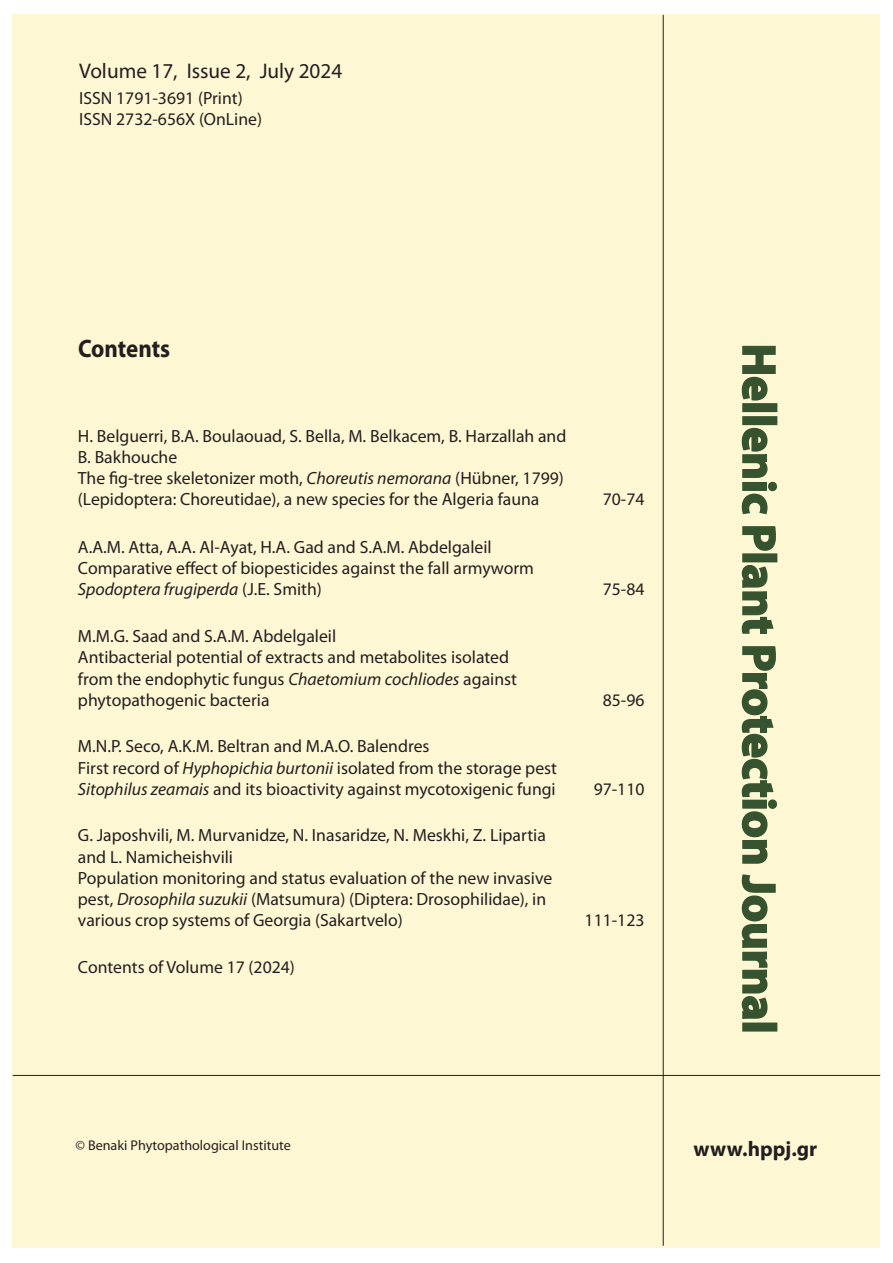
<style>
.page{position:relative;width:893px;height:1263px;background:#fff}
.page>*{position:absolute;margin:0;border:0;box-sizing:border-box;transform-origin:0 0}
.t1{font:700 46.95px "Myriad Pro";color:#36522e}
.t2{font:700 25.35px "Myriad Pro";letter-spacing:-.005em;color:#231f20;scale:.91 1}
.t3{font:21.15px "Myriad Pro";color:#231f20}
.t4{font:700 21.15px "Myriad Pro";color:#231f20}
.t5{font:17.7px/21.1px "Myriad Pro";color:#231f20}
.t6{font:14.1px "Myriad Pro";color:#231f20}
.s1{font-style:italic}
</style>
<div class="page">
<div style="left:13px;top:15px;width:867px;height:1233px;background:#fef7d4"></div>
<hr style="left:663px;top:15px;width:1px;height:1231px;background:#231f20">
<hr style="left:13px;top:1075px;width:867px;height:1px;background:#231f20">
<p class="t3" style="left:79px;top:63px;width:265px">Volume 17, Issue 2, July 2024</p>
<p class="t5" style="left:79px;top:89px;width:184px">ISSN 1791-3691 (Print)<br>ISSN 2732-656X (OnLine)</p>
<h2 class="t2" style="left:78px;top:339px;width:103px">Contents</h2>
<p class="t5" style="left:78px;top:427px;width:490px">H. Belguerri, B.A. Boulaouad, S. Bella, M. Belkacem, B. Harzallah and B. Bakhouche<br>The fig-tree skeletonizer moth, <span class="s1">Choreutis nemorana</span> (Hübner, 1799) (Lepidoptera: Choreutidae), a new species for the Algeria fauna</p>
<p class="t5" style="left:78px;top:537px;width:457px">A.A.M. Atta, A.A. Al-Ayat, H.A. Gad and S.A.M. Abdelgaleil<br>Comparative effect of biopesticides against the fall armyworm<br><span class="s1">Spodoptera frugiperda</span> (J.E. Smith)</p>
<p class="t5" style="left:78px;top:627px;width:441px">M.M.G. Saad and S.A.M. Abdelgaleil<br>Antibacterial potential of extracts and metabolites isolated from the endophytic fungus <span class="s1">Chaetomium cochliodes</span> against phytopathogenic bacteria</p>
<p class="t5" style="left:78px;top:737px;width:481px">M.N.P. Seco, A.K.M. Beltran and M.A.O. Balendres<br>First record of <span class="s1">Hyphopichia burtonii</span> isolated from the storage pest<br><span class="s1">Sitophilus zeamais</span> and its bioactivity against mycotoxigenic fungi</p>
<p class="t5" style="left:78px;top:826px;width:476px">G. Japoshvili, M. Murvanidze, N. Inasaridze, N. Meskhi, Z. Lipartia and L. Namicheishvili<br>Population monitoring and status evaluation of the new invasive pest, <span class="s1">Drosophila suzukii</span> (Matsumura) (Diptera: Drosophilidae), in various crop systems of Georgia (Sakartvelo)</p>
<p class="t5" style="left:78px;top:958px;width:218px">Contents of Volume 17 (2024)</p>
<p class="t5" style="left:603px;top:490px;width:43px">70-74</p>
<p class="t5" style="left:603px;top:580px;width:43px">75-84</p>
<p class="t5" style="left:603px;top:691px;width:43px">85-96</p>
<p class="t5" style="left:594px;top:780px;width:52px">97-110</p>
<p class="t5" style="left:584px;top:911px;width:61px">111-123</p>
<p class="t6" style="left:75px;top:1140px;width:217px">© Benaki Phytopathological Institute</p>
<h1 class="t1" style="left:776px;top:344px;width:691px;rotate:90deg">Hellenic Plant Protection Journal</h1>
<p class="t4" style="left:693px;top:1141px;width:125px">www.hppj.gr</p>
</div>
